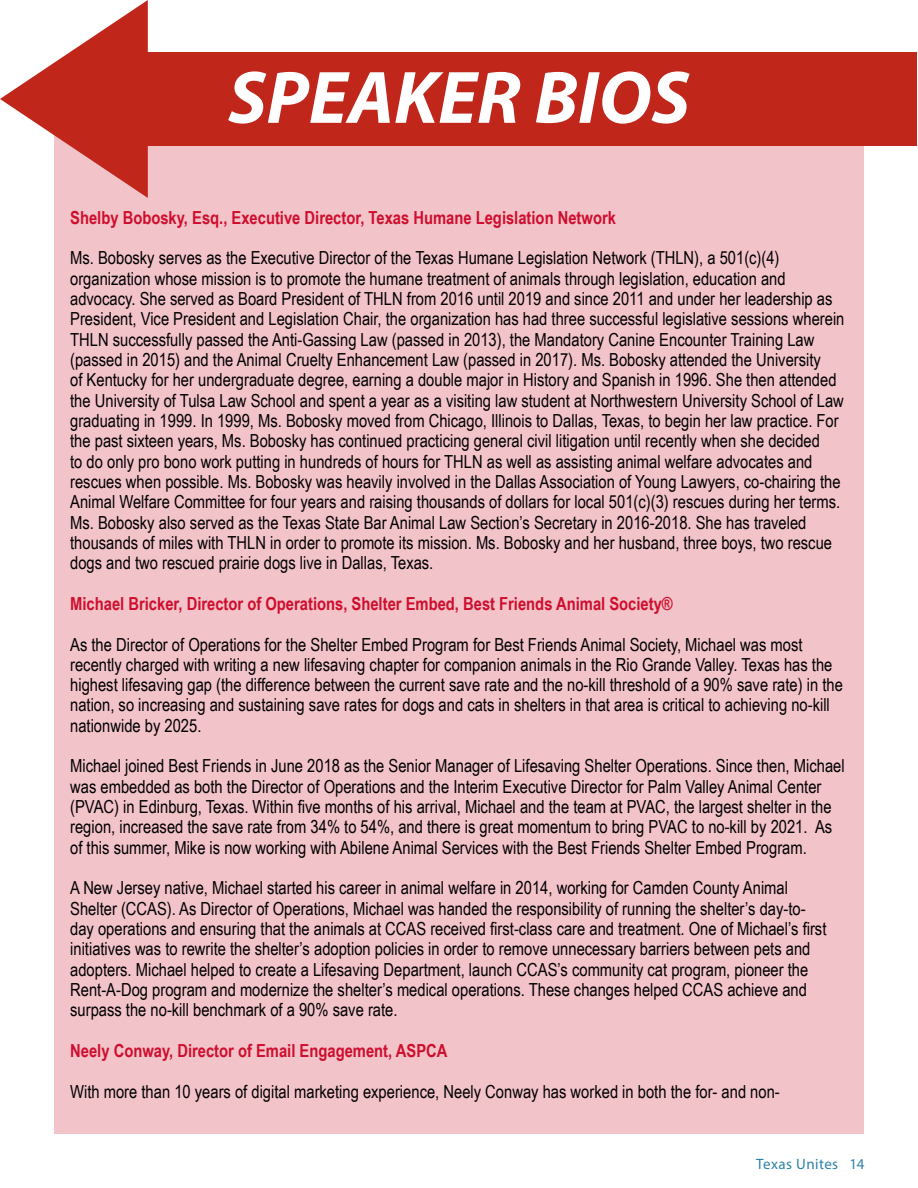
<style>
.page{position:relative;width:918px;height:1188px;background:#fff}
.page>*{position:absolute;margin:0;border:0;box-sizing:border-box;transform-origin:0 0}
.t1{font:italic 700 75px "Myriad Pro";color:#fff}
.t2{font:18px/20.2px "Arial Narrow";color:#000}
.t3{font:700 18px "Arial Narrow";color:#ce0e2d}
.t4{font:15px "Myriad Pro";letter-spacing:.025em;color:#2e82a6}
</style>
<div class="page">
<div style="left:54px;top:108px;width:810px;height:1026px;background:#f3c3ca"></div>
<svg style="left:0;top:0;width:148px;height:198px"></svg>
<div style="left:147px;top:52px;width:769px;height:94px;background:#c1261b"></div>
<h1 class="t1" style="left:228px;top:49px;width:463px">SPEAKER BIOS</h1>
<p class="t3" style="left:70px;top:204px;width:547px">Shelby Bobosky, Esq., Executive Director, Texas Humane Legislation Network</p>
<p class="t2" style="left:70px;top:247px;width:776px">Ms. Bobosky serves as the Executive Director of the Texas Humane Legislation Network (THLN), a 501(c)(4) organization whose mission is to promote the humane treatment of animals through legislation, education and advocacy. She served as Board President of THLN from 2016 until 2019 and since 2011 and under her leadership as President, Vice President and Legislation Chair, the organization has had three successful legislative sessions wherein THLN successfully passed the Anti-Gassing Law (passed in 2013), the Mandatory Canine Encounter Training Law (passed in 2015) and the Animal Cruelty Enhancement Law (passed in 2017). Ms. Bobosky attended the University<br>of Kentucky for her undergraduate degree, earning a double major in History and Spanish in 1996. She then attended the University of Tulsa Law School and spent a year as a visiting law student at Northwestern University School of Law graduating in 1999. In 1999, Ms. Bobosky moved from Chicago, Illinois to Dallas, Texas, to begin her law practice. For the past sixteen years, Ms. Bobosky has continued practicing general civil litigation until recently when she decided<br>to do only pro bono work putting in hundreds of hours for THLN as well as assisting animal welfare advocates and rescues when possible. Ms. Bobosky was heavily involved in the Dallas Association of Young Lawyers, co-chairing the Animal Welfare Committee for four years and raising thousands of dollars for local 501(c)(3) rescues during her terms.<br>Ms. Bobosky also served as the Texas State Bar Animal Law Section’s Secretary in 2016-2018. She has traveled thousands of miles with THLN in order to promote its mission. Ms. Bobosky and her husband, three boys, two rescue dogs and two rescued prairie dogs live in Dallas, Texas.</p>
<p class="t3" style="left:70px;top:590px;width:604px">Michael Bricker, Director of Operations, Shelter Embed, Best Friends Animal Society®</p>
<p class="t2" style="left:70px;top:633px;width:774px">As the Director of Operations for the Shelter Embed Program for Best Friends Animal Society, Michael was most recently charged with writing a new lifesaving chapter for companion animals in the Rio Grande Valley. Texas has the highest lifesaving gap (the difference between the current save rate and the no-kill threshold of a 90% save rate) in the nation, so increasing and sustaining save rates for dogs and cats in shelters in that area is critical to achieving no-kill nationwide by 2025.</p>
<p class="t2" style="left:70px;top:755px;width:776px">Michael joined Best Friends in June 2018 as the Senior Manager of Lifesaving Shelter Operations. Since then, Michael was embedded as both the Director of Operations and the Interim Executive Director for Palm Valley Animal Center (PVAC) in Edinburg, Texas. Within five months of his arrival, Michael and the team at PVAC, the largest shelter in the region, increased the save rate from 34% to 54%, and there is great momentum to bring PVAC to no-kill by 2021. As of this summer, Mike is now working with Abilene Animal Services with the Best Friends Shelter Embed Program.</p>
<p class="t2" style="left:70px;top:877px;width:758px">A New Jersey native, Michael started his career in animal welfare in 2014, working for Camden County Animal Shelter (CCAS). As Director of Operations, Michael was handed the responsibility of running the shelter’s day-to&shy;day operations and ensuring that the animals at CCAS received first-class care and treatment. One of Michael’s first initiatives was to rewrite the shelter’s adoption policies in order to remove unnecessary barriers between pets and adopters. Michael helped to create a Lifesaving Department, launch CCAS’s community cat program, pioneer the Rent-A-Dog program and modernize the shelter’s medical operations. These changes helped CCAS achieve and surpass the no-kill benchmark of a 90% save rate.</p>
<p class="t3" style="left:70px;top:1037px;width:379px">Neely Conway, Director of Email Engagement, ASPCA</p>
<p class="t2" style="left:70px;top:1081px;width:711px">With more than 10 years of digital marketing experience, Neely Conway has worked in both the for- and non-</p>
<p class="t4" style="left:756px;top:1155px;width:110px">Texas Unites 14</p>
</div>
